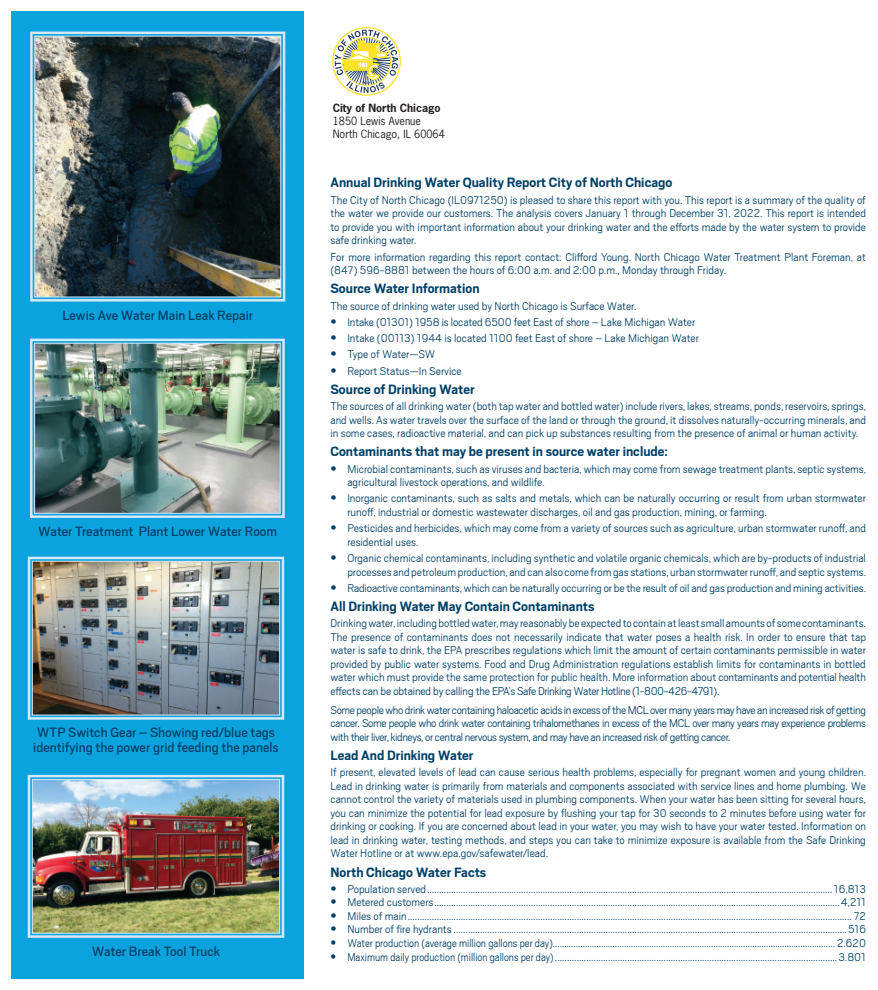
<style>
.page{position:relative;width:878px;height:990px;background:#fff}
.page>*{position:absolute;margin:0;border:0;box-sizing:border-box;transform-origin:0 0}
.t1{font:700 15px "Scout";color:#004067}
.t2{font:15px/15px "Scout";color:#004067}
.t3{font:300 12.5px/13.5px "Scout";color:#004067;text-align:justify}
.t4{font:300 12.5px "Scout";color:#004067;scale:.93 1}
.t5{font:300 12.5px "Scout";color:#004067;scale:.92 1}
.t6{font:10.75px/12.9px "News Gothic Std";color:#231f20}
.s1{font-weight:700}
.s2{font-family:"Helvetica LT Std"}
</style>
<div class="page">
<div style="left:11px;top:11px;width:293px;height:968px;background:#0ba3dd"></div>
<div style="left:332px;top:27px;width:69px;height:69px;border:1px solid #fbe127;border-radius:50%"></div>
<svg style="left:334px;top:30px;width:64px;height:63px"></svg>
<svg style="left:30px;top:31px;width:256px;height:271px"></svg>
<img style="left:34px;top:35px;width:247px;height:263px">
<svg style="left:30px;top:338px;width:255px;height:180px"></svg>
<img style="left:34px;top:342px;width:247px;height:172px">
<svg style="left:27px;top:774px;width:258px;height:164px;background:#7dcaeb"></svg>
<img style="left:31px;top:779px;width:249px;height:155px">
<svg style="left:27px;top:556px;width:258px;height:164px;background:#84ccec"></svg>
<img style="left:31px;top:560px;width:249px;height:156px">
<p class="t2" style="left:62px;top:307px;width:192px">Lewis Ave Water Main Leak Repair</p>
<p class="t2" style="left:38px;top:524px;width:240px">Water Treatment Plant Lower Water Room</p>
<p class="t2" style="left:33px;top:725px;width:247px">WTP Switch Gear – Showing red/blue tags identifying the power grid feeding the panels</p>
<p class="t2" style="left:92px;top:943px;width:130px">Water Break Tool Truck</p>
<p class="t6" style="left:333px;top:102px;width:114px"><span class="s1">City of North Chicago<br></span>1850 Lewis Avenue<br>North Chicago, IL 60064</p>
<p class="t1" style="left:330px;top:173px;width:343px">Annual Drinking Water Quality Report City of North Chicago</p>
<p class="t3" style="left:330px;top:193px;width:537px">The City of North Chicago (IL0971250) is pleased to share this report with you. This report is a summary of the quality of the water we provide our customers. The analysis covers January 1 through December 31, 2022. This report is intended to provide you with important information about your drinking water and the efforts made by the water system to provide safe drinking water.</p>
<p class="t3" style="left:330px;top:249px;width:537px">For more information regarding this report contact: Clifford Young. North Chicago Water Treatment Plant Foreman, at (847) 596-8881 between the hours of 6:00 a.m. and 2:00 p.m., Monday through Friday.</p>
<p class="t1" style="left:330px;top:279px;width:151px">Source Water Information</p>
<p class="t3" style="left:330px;top:298px;width:307px">The source of drinking water used by North Chicago is Surface Water.</p>
<p class="t3" style="left:330px;top:315px;width:366px"><span class="s2">•</span> Intake (01301) 1958 is located 6500 feet East of shore – Lake Michigan Water</p>
<p class="t3" style="left:330px;top:331px;width:370px"><span class="s2">•</span> Intake (00113) 1944 is located 1100 feet East of shore – Lake Michigan Water</p>
<p class="t3" style="left:330px;top:347px;width:106px"><span class="s2">•</span> Type of Water—SW</p>
<p class="t3" style="left:330px;top:364px;width:133px"><span class="s2">•</span> Report Status—In Service</p>
<p class="t1" style="left:330px;top:380px;width:146px">Source of Drinking Water</p>
<p class="t3" style="left:330px;top:399px;width:537px">The sources of all drinking water (both tap water and bottled water) include rivers, lakes, streams, ponds, reservoirs, springs, and wells. As water travels over the surface of the land or through the ground, it dissolves naturally-occurring minerals, and in some cases, radioactive material, and can pick up substances resulting from the presence of animal or human activity.</p>
<p class="t1" style="left:330px;top:442px;width:339px">Contaminants that may be present in source water include:</p>
<p class="t3" style="left:347px;top:461px;width:520px;text-indent:-17px"><span class="s2">•</span> Microbial contaminants, such as viruses and bacteria, which may come from sewage treatment plants, septic systems, agricultural livestock operations, and wildlife.</p>
<p class="t3" style="left:347px;top:491px;width:520px;text-indent:-17px"><span class="s2">•</span> Inorganic contaminants, such as salts and metals, which can be naturally occurring or result from urban stormwater runoff, industrial or domestic wastewater discharges, oil and gas production, mining, or farming.</p>
<p class="t3" style="left:347px;top:521px;width:520px;text-indent:-17px"><span class="s2">•</span> Pesticides and herbicides, which may come from a variety of sources such as agriculture, urban stormwater runoff, and residential uses.</p>
<p class="t3" style="left:330px;top:551px;width:537px;text-align:right"><span class="s2">•</span> Organic chemical contaminants, including synthetic and volatile organic chemicals, which are by-products of industrial processes and petroleum production, and can also come from gas stations, urban stormwater runoff, and septic systems.</p>
<p class="t3" style="left:330px;top:581px;width:537px"><span class="s2">•</span> Radioactive contaminants, which can be naturally occurring or be the result of oil and gas production and mining activities.</p>
<p class="t1" style="left:330px;top:597px;width:265px">All Drinking Water May Contain Contaminants</p>
<p class="t3" style="left:330px;top:616px;width:537px">Drinking water, including bottled water, may reasonably be expected to contain at least small amounts of some contaminants.<br>The presence of contaminants does not necessarily indicate that water poses a health risk. In order to ensure that tap water is safe to drink, the EPA prescribes regulations which limit the amount of certain contaminants permissible in water provided by public water systems. Food and Drug Administration regulations establish limits for contaminants in bottled water which must provide the same protection for public health. More information about contaminants and potential health effects can be obtained by calling the EPA’s Safe Drinking Water Hotline (1-800-426-4791).</p>
<p class="t3" style="left:330px;top:703px;width:537px">Some people who drink water containing haloacetic acids in excess of the MCL over many years may have an increased risk of getting cancer. Some people who drink water containing trihalomethanes in excess of the MCL over many years may experience problems with their liver, kidneys, or central nervous system, and may have an increased risk of getting cancer.</p>
<p class="t1" style="left:330px;top:746px;width:144px">Lead And Drinking Water</p>
<p class="t3" style="left:330px;top:765px;width:537px">If present, elevated levels of lead can cause serious health problems, especially for pregnant women and young children.<br>Lead in drinking water is primarily from materials and components associated with service lines and home plumbing. We cannot control the variety of materials used in plumbing components. When your water has been sitting for several hours, you can minimize the potential for lead exposure by flushing your tap for 30 seconds to 2 minutes before using water for drinking or cooking. If you are concerned about lead in your water, you may wish to have your water tested. Information on lead in drinking water, testing methods, and steps you can take to minimize exposure is available from the Safe Drinking Water Hotline or at www.epa.gov/safewater/lead.</p>
<p class="t1" style="left:330px;top:862px;width:157px">North Chicago Water Facts</p>
<p class="t3" style="left:330px;top:882px;width:537px"><span class="s2">•</span> Population served ........................................................................................................................................................................ 16,813</p>
<p class="t3" style="left:330px;top:895px;width:537px"><span class="s2">•</span> Metered customers ........................................................................................................................................................................4,211</p>
<p class="t3" style="left:330px;top:909px;width:537px"><span class="s2">•</span> Miles of main ........................................................................................................................................................................................ 72</p>
<p class="t3" style="left:330px;top:922px;width:537px"><span class="s2">•</span> Number of fire hydrants ...................................................................................................................................................................516</p>
<p class="t4" style="left:330px;top:935px;width:577px"><span class="s2">•</span> Water production (average million gallons per day)........................................................................................................................... 2.620</p>
<p class="t5" style="left:330px;top:949px;width:583px"><span class="s2">•</span> Maximum daily production (million gallons per day) .....................................................................................................................3.801</p>
</div>
